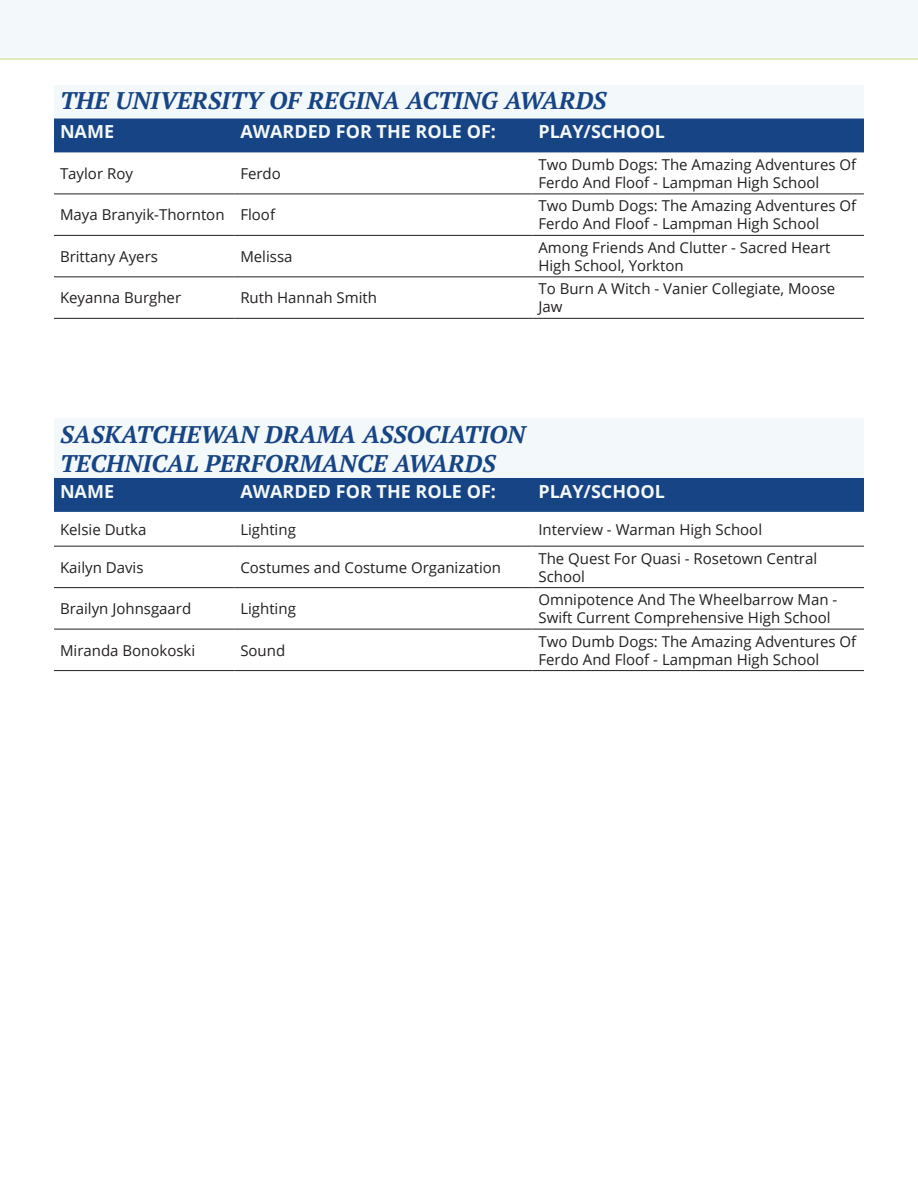
<style>
.page{position:relative;width:918px;height:1188px;background:#fff}
.page>*{position:absolute;margin:0;border:0;box-sizing:border-box;transform-origin:0 0}
.Subheading{font:italic 700 24px/28.8px "PT Serif";color:#174484}
.Sub-Sub_Heading{font:700 18px "Open Sans";color:#f3f8fa}
.Body{font:15px/18px "Open Sans";color:#231f20}
</style>
<div class="page">
<div style="left:0;top:0;width:918px;height:58px;background:#f3f8fa"></div>
<hr style="left:0;top:58px;width:918px;height:2px;background:#d9e7a7">
<div style="left:54px;top:85px;width:810px;height:34px;background:#f3f8fa"></div>
<div style="left:54px;top:119px;width:810px;height:33px;background:#174484"></div>
<hr style="left:54px;top:194px;width:180px;height:1px;background:#231f20">
<hr style="left:234px;top:194px;width:298px;height:1px;background:#231f20">
<hr style="left:532px;top:194px;width:332px;height:1px;background:#231f20">
<hr style="left:54px;top:235px;width:180px;height:1px;background:#231f20">
<hr style="left:234px;top:235px;width:298px;height:1px;background:#231f20">
<hr style="left:532px;top:235px;width:332px;height:1px;background:#231f20">
<hr style="left:54px;top:277px;width:180px;height:1px;background:#231f20">
<hr style="left:234px;top:277px;width:298px;height:1px;background:#231f20">
<hr style="left:532px;top:277px;width:332px;height:1px;background:#231f20">
<hr style="left:54px;top:318px;width:180px;height:1px;background:#231f20">
<hr style="left:234px;top:318px;width:298px;height:1px;background:#231f20">
<hr style="left:532px;top:318px;width:332px;height:1px;background:#231f20">
<div style="left:54px;top:419px;width:810px;height:59px;background:#f3f8fa"></div>
<div style="left:54px;top:478px;width:810px;height:34px;background:#174484"></div>
<hr style="left:54px;top:546px;width:180px;height:1px;background:#231f20">
<hr style="left:234px;top:546px;width:298px;height:1px;background:#231f20">
<hr style="left:532px;top:546px;width:332px;height:1px;background:#231f20">
<hr style="left:54px;top:587px;width:180px;height:1px;background:#231f20">
<hr style="left:234px;top:587px;width:298px;height:1px;background:#231f20">
<hr style="left:532px;top:587px;width:332px;height:1px;background:#231f20">
<hr style="left:54px;top:629px;width:180px;height:1px;background:#231f20">
<hr style="left:234px;top:629px;width:298px;height:1px;background:#231f20">
<hr style="left:532px;top:629px;width:332px;height:1px;background:#231f20">
<hr style="left:54px;top:670px;width:180px;height:1px;background:#231f20">
<hr style="left:234px;top:670px;width:298px;height:1px;background:#231f20">
<hr style="left:532px;top:670px;width:332px;height:1px;background:#231f20">
<p class="Subheading" style="left:60px;top:86px;width:548px">THE UNIVERSITY OF REGINA ACTING AWARDS</p>
<p class="Sub-Sub_Heading" style="left:60px;top:119px;width:56px">NAME</p>
<p class="Sub-Sub_Heading" style="left:240px;top:119px;width:257px">AWARDED FOR THE ROLE OF:</p>
<p class="Sub-Sub_Heading" style="left:538px;top:119px;width:128px">PLAY/SCHOOL</p>
<p class="Body" style="left:60px;top:164px;width:74px">Taylor Roy</p>
<p class="Body" style="left:240px;top:164px;width:42px">Ferdo</p>
<p class="Body" style="left:538px;top:155px;width:319px">Two Dumb Dogs: The Amazing Adventures Of<br>Ferdo And Floof - Lampman High School</p>
<p class="Body" style="left:60px;top:206px;width:166px">Maya Branyik-Thornton</p>
<p class="Body" style="left:240px;top:206px;width:36px">Floof</p>
<p class="Body" style="left:538px;top:197px;width:319px">Two Dumb Dogs: The Amazing Adventures Of<br>Ferdo And Floof - Lampman High School</p>
<p class="Body" style="left:60px;top:247px;width:99px">Brittany Ayers</p>
<p class="Body" style="left:240px;top:247px;width:54px">Melissa</p>
<p class="Body" style="left:538px;top:238px;width:293px">Among Friends And Clutter - Sacred Heart<br>High School, Yorkton</p>
<p class="Body" style="left:60px;top:289px;width:123px">Keyanna Burgher</p>
<p class="Body" style="left:240px;top:289px;width:138px">Ruth Hannah Smith</p>
<p class="Body" style="left:538px;top:280px;width:298px">To Burn A Witch - Vanier Collegiate, Moose<br>Jaw</p>
<p class="Subheading" style="left:60px;top:420px;width:467px">SASKATCHEWAN DRAMA ASSOCIATION<br>TECHNICAL PERFORMANCE AWARDS</p>
<p class="Sub-Sub_Heading" style="left:60px;top:479px;width:56px">NAME</p>
<p class="Sub-Sub_Heading" style="left:240px;top:479px;width:257px">AWARDED FOR THE ROLE OF:</p>
<p class="Sub-Sub_Heading" style="left:538px;top:479px;width:128px">PLAY/SCHOOL</p>
<p class="Body" style="left:60px;top:520px;width:88px">Kelsie Dutka</p>
<p class="Body" style="left:240px;top:520px;width:57px">Lighting</p>
<p class="Body" style="left:538px;top:520px;width:225px">Interview - Warman High School</p>
<p class="Body" style="left:60px;top:558px;width:85px">Kailyn Davis</p>
<p class="Body" style="left:240px;top:558px;width:262px">Costumes and Costume Organization</p>
<p class="Body" style="left:538px;top:549px;width:280px">The Quest For Quasi - Rosetown Central<br>School</p>
<p class="Body" style="left:60px;top:599px;width:133px">Brailyn Johnsgaard</p>
<p class="Body" style="left:240px;top:599px;width:57px">Lighting</p>
<p class="Body" style="left:538px;top:590px;width:300px">Omnipotence And The Wheelbarrow Man -<br>Swift Current Comprehensive High School</p>
<p class="Body" style="left:60px;top:641px;width:137px">Miranda Bonokoski</p>
<p class="Body" style="left:240px;top:641px;width:46px">Sound</p>
<p class="Body" style="left:538px;top:632px;width:319px">Two Dumb Dogs: The Amazing Adventures Of<br>Ferdo And Floof - Lampman High School</p>
</div>
